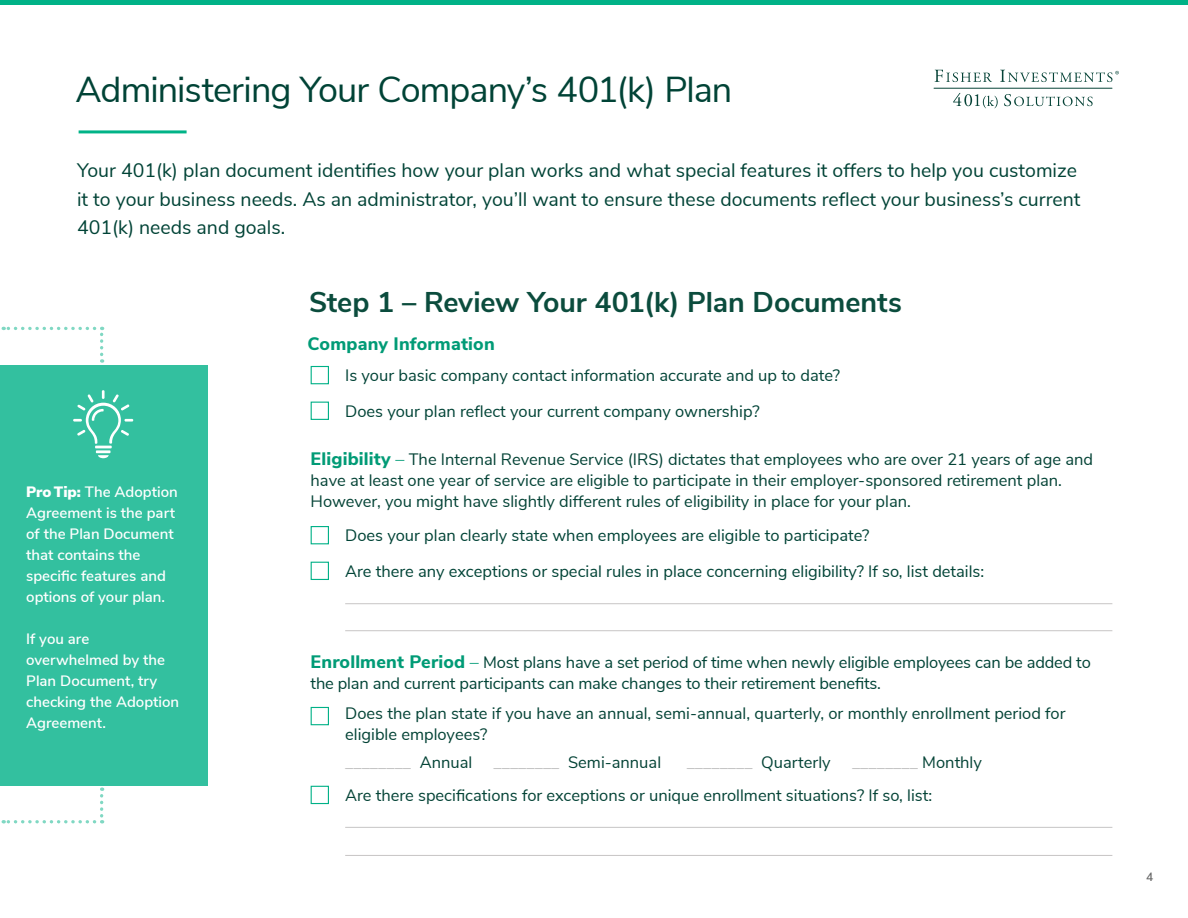
<style>
.page{position:relative;width:1188px;height:918px;background:#fff}
.page>*{position:absolute;margin:0;border:0;box-sizing:border-box;transform-origin:0 0}
.t1{font:36px "Nunito Sans";letter-spacing:-.025em;color:#004336}
.t2{font:700 28.5px "Nunito Sans";letter-spacing:-.005em;color:#0b4c3d}
.t3{font:19.5px/28.5px "Nunito Sans";color:#004336}
.t4{font:800 18px "Nunito Sans";letter-spacing:.01em;color:#009b76}
.t5{font:16.5px/21px "Nunito Sans";color:#044336}
.t6{font:16.5px/35.7px "Nunito Sans";color:#014336}
.t7{font:600 16.5px "Nunito Sans";color:#c5c5c5}
.t8{font:600 15px/21px "Nunito Sans";color:#fff}
.t9{font:600 12px "Nunito Sans";color:#666767}
.s1{font-weight:900}
.s2{font-weight:800;font-size:18px;color:#009b76}
.s3{font-size:18px;color:#009b76}
.s4{font-weight:400;color:#044336}
.s5{font-weight:600;color:#c5c5c5}
</style>
<div class="page">
<div style="left:0;top:0;width:1188px;height:5px;background:#00b287"></div>
<hr style="left:79px;top:130px;width:108px;height:3px;background:#00b387">
<svg style="left:310px;top:526px;width:802px;height:106px"></svg>
<hr style="left:302px;top:553px;width:43px;height:1px;background:#fff">
<hr style="left:345px;top:553px;width:767px;height:1px;background:#fff">
<hr style="left:345px;top:827px;width:767px;height:1px;background:#c7c5c5">
<hr style="left:345px;top:855px;width:767px;height:1px;background:#c7c5c5">
<hr style="left:345px;top:603px;width:767px;height:1px;background:#c7c5c5">
<hr style="left:345px;top:630px;width:767px;height:1px;background:#c7c5c5">
<div style="left:311px;top:366px;width:18px;height:18px;background:#fff;border:1px solid #00b187"></div>
<div style="left:311px;top:402px;width:18px;height:18px;background:#fff;border:1px solid #00b187"></div>
<div style="left:311px;top:526px;width:18px;height:18px;background:#fff;border:1px solid #00b187"></div>
<div style="left:311px;top:562px;width:18px;height:18px;background:#fff;border:1px solid #00b187"></div>
<div style="left:311px;top:707px;width:18px;height:18px;background:#fff;border:1px solid #00b187"></div>
<div style="left:311px;top:786px;width:18px;height:18px;background:#fff;border:1px solid #00b187"></div>
<div style="left:0;top:365px;width:208px;height:420px;background:#33c09f"></div>
<svg style="left:935px;top:70px;width:57px;height:12px"></svg>
<hr style="left:934px;top:88px;width:178px;height:1px;background:#064337">
<svg style="left:1000px;top:70px;width:119px;height:12px"></svg>
<svg style="left:953px;top:93px;width:45px;height:15px"></svg>
<svg style="left:1004px;top:94px;width:89px;height:12px"></svg>
<svg style="left:73px;top:390px;width:60px;height:68px;background:#52c9ad"></svg>
<svg style="left:3px;top:327px;width:100px;height:36px"></svg>
<svg style="left:3px;top:787px;width:100px;height:36px"></svg>
<h1 class="t1" style="left:76px;top:63px;width:658px">Administering Your Company’s 401(k) Plan</h1>
<p class="t3" style="left:77px;top:155px;width:1005px">Your 401(k) plan document identifies how your plan works and what special features it offers to help you customize it to your business needs. As an administrator, you’ll want to ensure these documents reflect your business’s current<br>401(k) needs and goals.</p>
<p class="t8" style="left:26px;top:480px;width:153px"><span class="s1">Pro Tip:</span> The Adoption<br>Agreement is the part of the Plan Document that contains the specific features and options of your plan.</p>
<p class="t8" style="left:26px;top:627px;width:154px">If you are overwhelmed by the<br>Plan Document, try checking the Adoption<br>Agreement.</p>
<h2 class="t2" style="left:309px;top:281px;width:594px">Step 1 – Review Your 401(k) Plan Documents</h2>
<p class="t4" style="left:307px;top:331px;width:189px">Company Information</p>
<p class="t6" style="left:345px;top:356px;width:497px">Is your basic company contact information accurate and up to date?<br>Does your plan reflect your current company ownership?</p>
<p class="t5" style="left:311px;top:448px;width:784px"><span class="s2">Eligibility</span> <span class="s3">–</span> The Internal Revenue Service (IRS) dictates that employees who are over 21 years of age and have at least one year of service are eligible to participate in their employer-sponsored retirement plan.<br>However, you might have slightly different rules of eligibility in place for your plan.</p>
<p class="t6" style="left:345px;top:516px;width:641px">Does your plan clearly state when employees are eligible to participate?<br>Are there any exceptions or special rules in place concerning eligibility? If so, list details:</p>
<p class="t6" style="left:311px;top:651px;width:782px;line-height:21px"><span class="s2">Enrollment Period</span> <span class="s3">–</span> Most plans have a set period of time when newly eligible employees can be added to the plan and current participants can make changes to their retirement benefits.</p>
<p class="t5" style="left:345px;top:701px;width:722px">Does the plan state if you have an annual, semi-annual, quarterly, or monthly enrollment period for eligible employees?</p>
<p class="t7" style="left:345px;top:751px;width:129px">________ <span class="s4">Annual</span></p>
<p class="t5" style="left:494px;top:751px;width:169px"><span class="s5">________</span> Semi-annual</p>
<p class="t5" style="left:687px;top:751px;width:146px"><span class="s5">________</span> Quarterly</p>
<p class="t5" style="left:345px;top:746px;width:638px;line-height:32.2px;text-indent:507px"><span class="s5">________</span> Monthly<br>Are there specifications for exceptions or unique enrollment situations? If so, list:</p>
<p class="t9" style="left:1146px;top:868px;width:9px">4</p>
</div>
